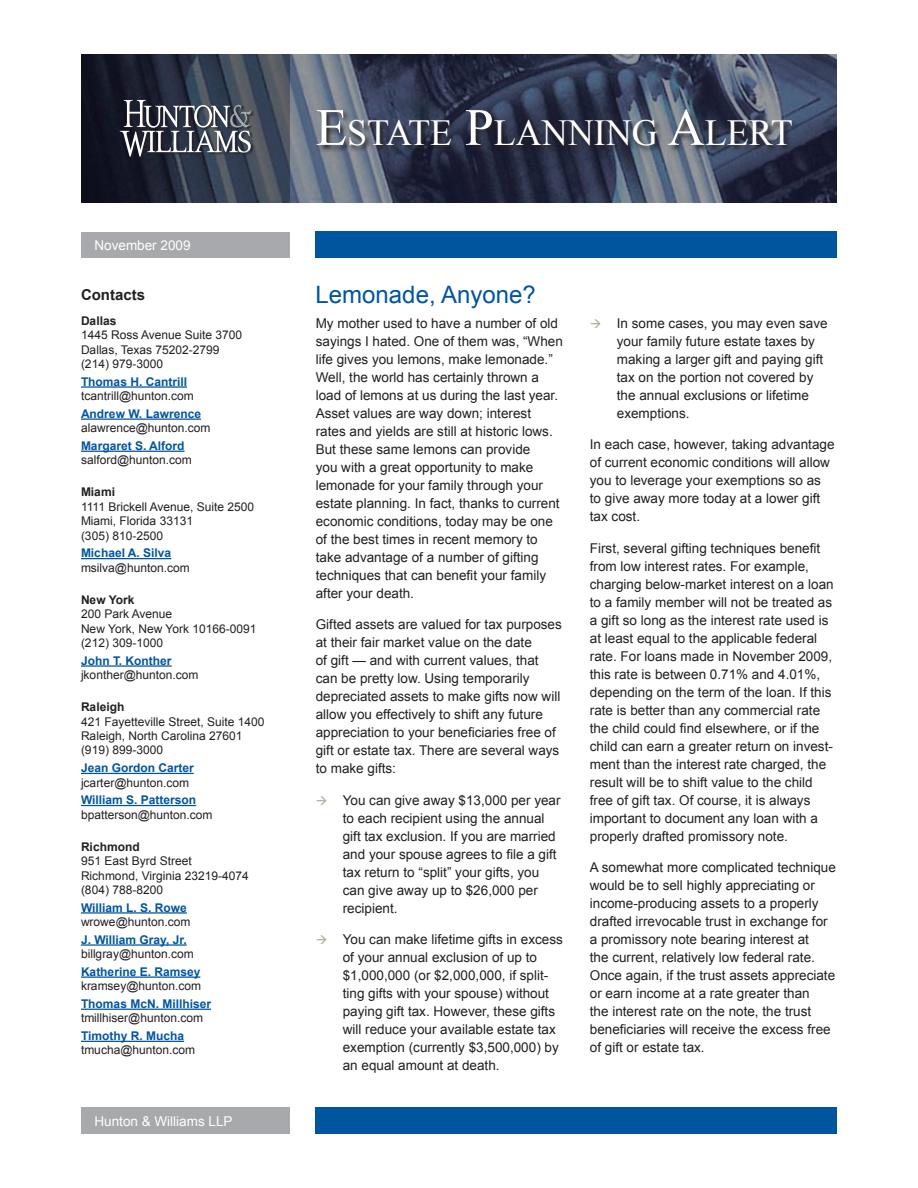
<style>
.page{position:relative;width:918px;height:1188px;background:#fff}
.page>*{position:absolute;margin:0;border:0;box-sizing:border-box;transform-origin:0 0}
.Masthead_title_1_lin{font:36.75px "Times New Roman";color:#fff}
.Header_1{font:24px "Arial";color:#00559f}
.Contact_main_title{font:700 15px "Arial";color:#231f20}
.body_text{font:13.5px/18px "Arial";color:#231f20}
.Bullet_indent{font:13.5px/18px "Arial";color:#231f20}
.LLP___Date{font:13.5px "Arial";color:#fff}
.body_text-2{font:13.5px "Arial";color:#fff}
.contact_body_text{font:12px "Arial";color:#231f20}
.contact_name{font:700 12px "Arial";color:#00559f}
.contact_-_office_nam{font:700 12px "Arial";color:#231f20}
.s1{font-size:52.5px}
</style>
<div class="page">
<div style="left:316px;top:1108px;width:521px;height:26px;background:#00559f"></div>
<div style="left:316px;top:231px;width:521px;height:27px;background:#00559f"></div>
<div style="left:81px;top:232px;width:209px;height:25px;background:#a7a9ac"></div>
<div style="left:81px;top:1108px;width:209px;height:26px;background:#a7a9ac"></div>
<img style="left:290px;top:54px;width:547px;height:148px">
<svg style="left:81px;top:54px;width:209px;height:148px;background:#2a3140"></svg>
<div style="left:120px;top:100px;width:134px;height:60px;background:#231f20;opacity:.75"></div>
<svg style="left:120px;top:100px;width:131px;height:57px;background:#5b606a"></svg>
<svg style="left:315px;top:108px;width:484px;height:45px;background:#3d4356"></svg>
<hr style="left:81px;top:386px;width:106px;height:2px;background:#00559f">
<hr style="left:81px;top:419px;width:120px;height:1px;background:#00559f">
<hr style="left:81px;top:451px;width:104px;height:1px;background:#00559f">
<hr style="left:81px;top:558px;width:90px;height:1px;background:#00559f">
<hr style="left:81px;top:665px;width:91px;height:2px;background:#00559f">
<hr style="left:81px;top:773px;width:113px;height:1px;background:#00559f">
<hr style="left:81px;top:805px;width:115px;height:1px;background:#00559f">
<hr style="left:81px;top:912px;width:106px;height:2px;background:#00559f">
<hr style="left:81px;top:944px;width:106px;height:2px;background:#00559f">
<hr style="left:81px;top:977px;width:119px;height:1px;background:#00559f">
<hr style="left:81px;top:1009px;width:130px;height:1px;background:#00559f">
<hr style="left:81px;top:1041px;width:103px;height:1px;background:#00559f">
<p class="body_text-2" style="left:94px;top:236px;width:98px">November 2009</p>
<p class="Contact_main_title" style="left:81px;top:285px;width:66px">Contacts</p>
<p class="contact_-_office_nam" style="left:81px;top:313px;width:37px">Dallas</p>
<p class="contact_body_text" style="left:81px;top:327px;width:163px">1445 Ross Avenue Suite 3700</p>
<p class="contact_body_text" style="left:81px;top:342px;width:140px">Dallas, Texas 75202-2799</p>
<p class="contact_body_text" style="left:81px;top:356px;width:84px">(214) 979-3000</p>
<p class="contact_name" style="left:81px;top:374px;width:108px">Thomas H. Cantrill</p>
<p class="contact_body_text" style="left:81px;top:388px;width:114px">tcantrill@hunton.com</p>
<p class="contact_name" style="left:81px;top:406px;width:122px">Andrew W. Lawrence</p>
<p class="contact_body_text" style="left:81px;top:420px;width:131px">alawrence@hunton.com</p>
<p class="contact_name" style="left:81px;top:438px;width:105px">Margaret S. Alford</p>
<p class="contact_body_text" style="left:81px;top:452px;width:112px">salford@hunton.com</p>
<p class="contact_-_office_nam" style="left:81px;top:484px;width:36px">Miami</p>
<p class="contact_body_text" style="left:81px;top:499px;width:175px">1111 Brickell Avenue, Suite 2500</p>
<p class="contact_body_text" style="left:81px;top:513px;width:114px">Miami, Florida 33131</p>
<p class="contact_body_text" style="left:81px;top:528px;width:84px">(305) 810-2500</p>
<p class="contact_name" style="left:81px;top:545px;width:92px">Michael A. Silva</p>
<p class="contact_body_text" style="left:81px;top:560px;width:110px">msilva@hunton.com</p>
<p class="contact_-_office_nam" style="left:81px;top:592px;width:55px">New York</p>
<p class="contact_body_text" style="left:81px;top:606px;width:93px">200 Park Avenue</p>
<p class="contact_body_text" style="left:81px;top:621px;width:177px">New York, New York 10166-0091</p>
<p class="contact_body_text" style="left:81px;top:635px;width:84px">(212) 309-1000</p>
<p class="contact_name" style="left:81px;top:653px;width:92px">John T. Konther</p>
<p class="contact_body_text" style="left:81px;top:667px;width:119px">jkonther@hunton.com</p>
<p class="contact_-_office_nam" style="left:81px;top:699px;width:45px">Raleigh</p>
<p class="contact_body_text" style="left:81px;top:714px;width:185px">421 Fayetteville Street, Suite 1400</p>
<p class="contact_body_text" style="left:81px;top:728px;width:163px">Raleigh, North Carolina 27601</p>
<p class="contact_body_text" style="left:81px;top:742px;width:84px">(919) 899-3000</p>
<p class="contact_name" style="left:81px;top:760px;width:114px">Jean Gordon Carter</p>
<p class="contact_body_text" style="left:81px;top:774px;width:110px">jcarter@hunton.com</p>
<p class="contact_name" style="left:81px;top:792px;width:117px">William S. Patterson</p>
<p class="contact_body_text" style="left:81px;top:807px;width:133px">bpatterson@hunton.com</p>
<p class="contact_-_office_nam" style="left:81px;top:839px;width:60px">Richmond</p>
<p class="contact_body_text" style="left:81px;top:853px;width:112px">951 East Byrd Street</p>
<p class="contact_body_text" style="left:81px;top:867px;width:169px">Richmond, Virginia 23219-4074</p>
<p class="contact_body_text" style="left:81px;top:882px;width:84px">(804) 788-8200</p>
<p class="contact_name" style="left:81px;top:900px;width:107px">William L. S. Rowe</p>
<p class="contact_body_text" style="left:81px;top:914px;width:111px">wrowe@hunton.com</p>
<p class="contact_name" style="left:81px;top:932px;width:107px">J. William Gray, Jr.</p>
<p class="contact_body_text" style="left:81px;top:946px;width:114px">billgray@hunton.com</p>
<p class="contact_name" style="left:81px;top:964px;width:121px">Katherine E. Ramsey</p>
<p class="contact_body_text" style="left:81px;top:978px;width:122px">kramsey@hunton.com</p>
<p class="contact_name" style="left:81px;top:996px;width:132px">Thomas McN. Millhiser</p>
<p class="contact_body_text" style="left:81px;top:1010px;width:124px">tmillhiser@hunton.com</p>
<p class="contact_name" style="left:81px;top:1028px;width:105px">Timothy R. Mucha</p>
<p class="contact_body_text" style="left:81px;top:1042px;width:116px">tmucha@hunton.com</p>
<p class="LLP___Date" style="left:94px;top:1112px;width:140px">Hunton &amp; Williams LLP</p>
<p class="Masthead_title_1_lin" style="left:316px;top:108px;width:479px"><span class="s1">E</span>STATE <span class="s1">P</span>LANNING <span class="s1">A</span>LERT</p>
<p class="Header_1" style="left:316px;top:279px;width:222px">Lemonade, Anyone?</p>
<p class="body_text" style="left:316px;top:314px;width:249px">My mother used to have a number of old sayings I hated. One of them was, “When life gives you lemons, make lemonade.” Well, the world has certainly thrown a load of lemons at us during the last year.<br>Asset values are way down; interest rates and yields are still at historic lows.<br>But these same lemons can provide<br>you with a great opportunity to make lemonade for your family through your estate planning. In fact, thanks to current economic conditions, today may be one of the best times in recent memory to take advantage of a number of gifting techniques that can benefit your family after your death.</p>
<p class="body_text" style="left:316px;top:616px;width:248px">Gifted assets are valued for tax purposes at their fair market value on the date<br>of gift — and with current values, that can be pretty low. Using temporarily depreciated assets to make gifts now will allow you effectively to shift any future appreciation to your beneficiaries free of gift or estate tax. There are several ways to make gifts:</p>
<p class="Bullet_indent" style="left:343px;top:791px;width:219px">You can give away $13,000 per year to each recipient using the annual gift tax exclusion. If you are married and your spouse agrees to file a gift tax return to “split” your gifts, you can give away up to $26,000 per recipient.</p>
<p class="Bullet_indent" style="left:343px;top:931px;width:222px">You can make lifetime gifts in excess of your annual exclusion of up to $1,000,000 (or $2,000,000, if split&shy;ting gifts with your spouse) without paying gift tax. However, these gifts will reduce your available estate tax exemption (currently $3,500,000) by an equal amount at death.</p>
<p class="Bullet_indent" style="left:617px;top:314px;width:212px">In some cases, you may even save your family future estate taxes by making a larger gift and paying gift tax on the portion not covered by the annual exclusions or lifetime exemptions.</p>
<p class="body_text" style="left:590px;top:436px;width:246px">In each case, however, taking advantage of current economic conditions will allow you to leverage your exemptions so as to give away more today at a lower gift tax cost.</p>
<p class="body_text" style="left:590px;top:539px;width:245px">First, several gifting techniques benefit from low interest rates. For example, charging below-market interest on a loan to a family member will not be treated as a gift so long as the interest rate used is at least equal to the applicable federal rate. For loans made in November 2009, this rate is between 0.71% and 4.01%, depending on the term of the loan. If this rate is better than any commercial rate the child could find elsewhere, or if the child can earn a greater return on invest&shy;ment than the interest rate charged, the result will be to shift value to the child free of gift tax. Of course, it is always important to document any loan with a properly drafted promissory note.</p>
<p class="body_text" style="left:590px;top:859px;width:248px">A somewhat more complicated technique would be to sell highly appreciating or income-producing assets to a properly drafted irrevocable trust in exchange for a promissory note bearing interest at<br>the current, relatively low federal rate.<br>Once again, if the trust assets appreciate or earn income at a rate greater than<br>the interest rate on the note, the trust beneficiaries will receive the excess free of gift or estate tax.</p>
</div>
